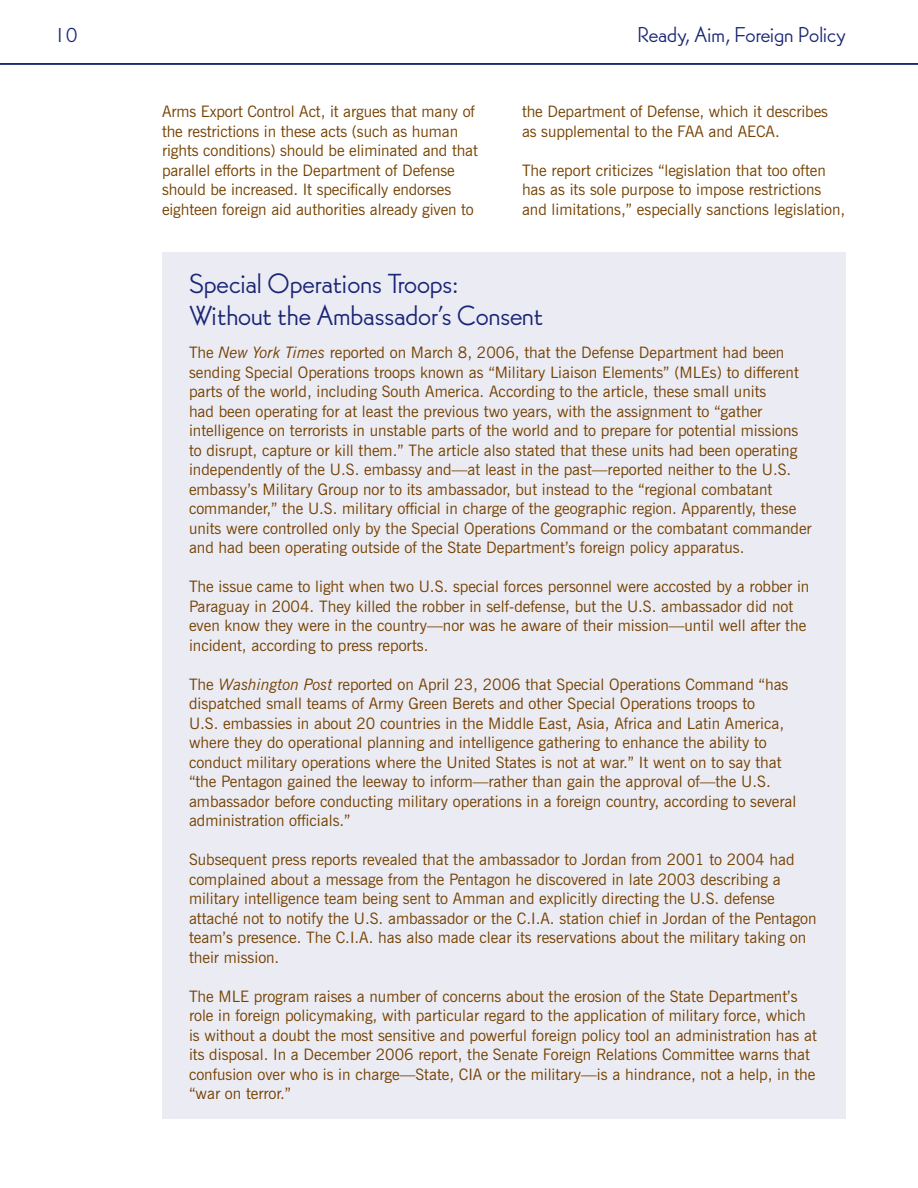
<style>
.page{position:relative;width:918px;height:1188px;background:#fff}
.page>*{position:absolute;margin:0;border:0;box-sizing:border-box;transform-origin:0 0}
.Running_Heads{font:27px "Bernhard Gothic SG";letter-spacing:-.01em;color:#192575}
.t1{font:21px "Bernhard Gothic SG";letter-spacing:-.01em;color:#192575}
.LAWG_body{font:15.75px/19.5px "News Gothic BT";color:#754100}
.s1{font-style:italic}
</style>
<div class="page">
<svg style="left:0;top:63px;width:918px;height:2px;background:#28347e"></svg>
<div style="left:162px;top:252px;width:684px;height:867px;background:#ebebf4"></div>
<h2 class="t1" style="left:54px;top:21px;width:25px">10</h2>
<h2 class="t1" style="left:638px;top:21px;width:210px">Ready, Aim, Foreign Policy</h2>
<p class="LAWG_body" style="left:162px;top:102px;width:318px">Arms Export Control Act, it argues that many of the restrictions in these acts (such as human rights conditions) should be eliminated and that parallel efforts in the Department of Defense should be increased. It specifically endorses eighteen foreign aid authorities already given to</p>
<p class="LAWG_body" style="left:522px;top:102px;width:308px">the Department of Defense, which it describes as supplemental to the FAA and AECA.</p>
<p class="LAWG_body" style="left:522px;top:160px;width:325px">The report criticizes “legislation that too often has as its sole purpose to impose restrictions and limitations,” especially sanctions legislation,</p>
<p class="Running_Heads" style="left:189px;top:266px;width:271px">Special Operations Troops:</p>
<p class="Running_Heads" style="left:189px;top:298px;width:356px">Without the Ambassador’s Consent</p>
<p class="LAWG_body" style="left:189px;top:343px;width:624px">The <span class="s1">New York Times</span> reported on March 8, 2006, that the Defense Department had been sending Special Operations troops known as “Military Liaison Elements” (MLEs) to different parts of the world, including South America. According to the article, these small units<br>had been operating for at least the previous two years, with the assignment to “gather intelligence on terrorists in unstable parts of the world and to prepare for potential missions to disrupt, capture or kill them.” The article also stated that these units had been operating independently of the U.S. embassy and—at least in the past—reported neither to the U.S. embassy’s Military Group nor to its ambassador, but instead to the “regional combatant commander,” the U.S. military official in charge of the geographic region. Apparently, these units were controlled only by the Special Operations Command or the combatant commander and had been operating outside of the State Department’s foreign policy apparatus.</p>
<p class="LAWG_body" style="left:189px;top:577px;width:622px">The issue came to light when two U.S. special forces personnel were accosted by a robber in Paraguay in 2004. They killed the robber in self-defense, but the U.S. ambassador did not even know they were in the country—nor was he aware of their mission—until well after the incident, according to press reports.</p>
<p class="LAWG_body" style="left:189px;top:674px;width:609px">The <span class="s1">Washington Post</span> reported on April 23, 2006 that Special Operations Command “has dispatched small teams of Army Green Berets and other Special Operations troops to<br>U.S. embassies in about 20 countries in the Middle East, Asia, Africa and Latin America, where they do operational planning and intelligence gathering to enhance the ability to conduct military operations where the United States is not at war.” It went on to say that “the Pentagon gained the leeway to inform—rather than gain the approval of—the U.S. ambassador before conducting military operations in a foreign country, according to several administration officials.”</p>
<p class="LAWG_body" style="left:189px;top:850px;width:629px">Subsequent press reports revealed that the ambassador to Jordan from 2001 to 2004 had complained about a message from the Pentagon he discovered in late 2003 describing a military intelligence team being sent to Amman and explicitly directing the U.S. defense attaché not to notify the U.S. ambassador or the C.I.A. station chief in Jordan of the Pentagon team’s presence. The C.I.A. has also made clear its reservations about the military taking on their mission.</p>
<p class="LAWG_body" style="left:189px;top:986px;width:629px">The MLE program raises a number of concerns about the erosion of the State Department’s role in foreign policymaking, with particular regard to the application of military force, which is without a doubt the most sensitive and powerful foreign policy tool an administration has at its disposal. In a December 2006 report, the Senate Foreign Relations Committee warns that confusion over who is in charge—State, CIA or the military—is a hindrance, not a help, in the “war on terror.”</p>
</div>
